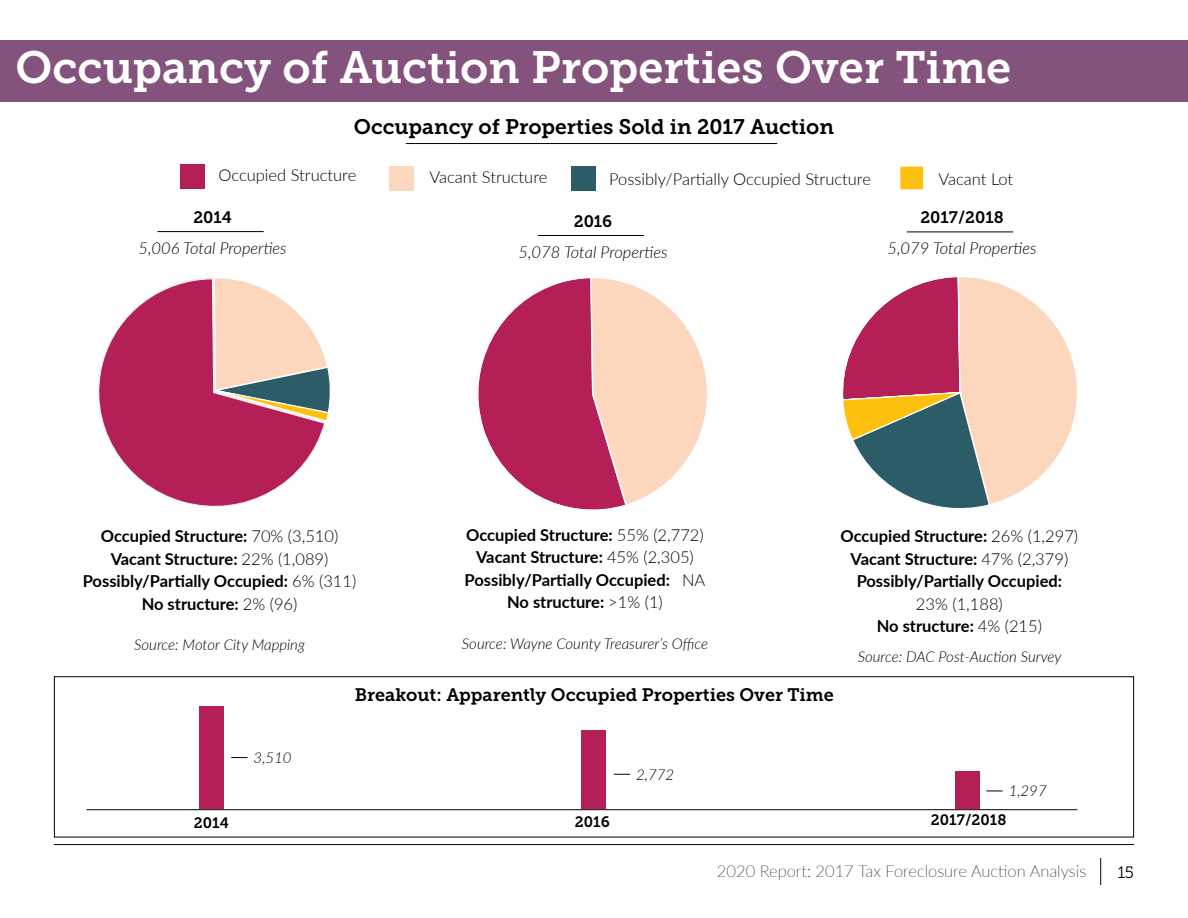
<style>
.page{position:relative;width:1188px;height:918px;background:#fff}
.page>*{position:absolute;margin:0;border:0;box-sizing:border-box;transform-origin:0 0}
.t1{font:45px "Museo Slab 700";color:#fff}
.t2{font:21px "Museo Slab 700";color:#000}
.t3{font:18px "Museo Slab 700";color:#000}
.t4{font:700 16.5px/22.5px "Lato";color:#000;text-align:center}
.t5{font:300 16.5px/22.5px "Lato";color:#000;text-align:center}
.t6{font:italic 300 16.5px "Lato";color:#000}
.t7{font:100 16.5px "Lato";color:#000}
.t8{font:16.5px "Museo Slab 700";color:#000}
.t9{font:16.5px "Museo Slab 300";color:#000}
.t10{font:italic 300 15px "Lato";color:#000}
.t11{font:15px "Museo Slab 700";color:#000}
.s1{font-weight:300}
.s2{font-weight:700}
</style>
<div class="page">
<svg style="left:1100px;top:858px;width:1px;height:27px"></svg>
<div style="left:0;top:40px;width:1188px;height:62px;background:#83527d"></div>
<svg style="left:158px;top:277px;width:108px;height:230px;background:#c55578"></svg>
<svg style="left:842px;top:277px;width:235px;height:231px"></svg>
<svg style="left:478px;top:278px;width:229px;height:232px"></svg>
<hr style="left:406px;top:143px;width:371px;height:1px;background:#000">
<hr style="left:538px;top:235px;width:106px;height:1px;background:#000">
<hr style="left:907px;top:232px;width:106px;height:1px;background:#000">
<div style="left:390px;top:166px;width:24px;height:24px;background:#fdd6be"></div>
<div style="left:572px;top:166px;width:24px;height:24px;background:#2b5c68"></div>
<div style="left:899px;top:165px;width:26px;height:26px;background:#fec00f;border:2px solid #fff"></div>
<hr style="left:54px;top:844px;width:1080px;height:1px;background:#000">
<svg style="left:158px;top:143px;width:248px;height:90px"></svg>
<div style="left:180px;top:164px;width:25px;height:25px;background:#b41f58"></div>
<svg style="left:98px;top:231px;width:60px;height:261px;fill:#b41f58"></svg>
<svg style="left:266px;top:226px;width:140px;height:269px"></svg>
<div style="left:200px;top:706px;width:24px;height:103px;background:#b41f58"></div>
<div style="left:581px;top:731px;width:24px;height:78px;background:#b41f58"></div>
<div style="left:955px;top:771px;width:25px;height:38px;background:#b41f58"></div>
<hr style="left:86px;top:809px;width:991px;height:1px;background:#000">
<div style="left:54px;top:676px;width:1080px;height:161px;border:1px solid #000"></div>
<svg style="left:231px;top:757px;width:16px;height:1px"></svg>
<svg style="left:614px;top:774px;width:16px;height:1px"></svg>
<svg style="left:986px;top:791px;width:17px;height:1px"></svg>
<h1 class="t1" style="left:16px;top:42px;width:997px">Occupancy of Auction Properties Over Time</h1>
<p class="t2" style="left:354px;top:115px;width:482px">Occupancy of Properties Sold in 2017 Auction</p>
<p class="t5" style="left:218px;top:164px;width:139px">Occupied Structure</p>
<p class="t8" style="left:193px;top:208px;width:40px">2014</p>
<p class="t6" style="left:139px;top:237px;width:150px">5,006 Total Properties</p>
<p class="t5" style="left:429px;top:165px;width:119px">Vacant Structure</p>
<p class="t5" style="left:609px;top:167px;width:263px">Possibly/Partially Occupied Structure</p>
<p class="t5" style="left:939px;top:167px;width:76px">Vacant Lot</p>
<p class="t8" style="left:574px;top:212px;width:40px">2016</p>
<p class="t6" style="left:519px;top:241px;width:150px">5,078 Total Properties</p>
<p class="t8" style="left:921px;top:208px;width:85px">2017/2018</p>
<p class="t6" style="left:888px;top:237px;width:150px">5,079 Total Properties</p>
<p class="t4" style="left:83px;top:524px;width:275px">Occupied Structure: <span class="s1">70% (3,510)<br></span>Vacant Structure: <span class="s1">22% (1,089)<br></span>Possibly/Partially Occupied: <span class="s1">6% (311)<br></span>No structure: <span class="s1">2% (96)</span></p>
<p class="t10" style="left:134px;top:634px;width:172px">Source: Motor City Mapping</p>
<p class="t4" style="left:465px;top:523px;width:242px">Occupied Structure: <span class="s1">55% (2,772)<br></span>Vacant Structure: <span class="s1">45% (2,305)<br></span>Possibly/Partially Occupied: <span class="s1">NA<br></span>No structure: <span class="s1">&gt;1% (1)</span></p>
<p class="t10" style="left:462px;top:633px;width:248px">Source: Wayne County Treasurer’s Office</p>
<p class="t4" style="left:841px;top:524px;width:239px">Occupied Structure: <span class="s1">26% (1,297)<br></span>Vacant Structure: <span class="s1">47% (2,379)<br></span>Possibly/Partially Occupied:</p>
<p class="t5" style="left:877px;top:592px;width:167px">23% (1,188)<br><span class="s2">No structure:</span> 4% (215)</p>
<p class="t10" style="left:858px;top:646px;width:205px">Source: DAC Post-Auction Survey</p>
<p class="t10" style="left:254px;top:747px;width:39px">3,510</p>
<p class="t3" style="left:355px;top:685px;width:481px">Breakout: Apparently Occupied Properties Over Time</p>
<p class="t10" style="left:636px;top:764px;width:39px">2,772</p>
<p class="t10" style="left:1009px;top:781px;width:39px">1,297</p>
<p class="t11" style="left:194px;top:814px;width:37px">2014</p>
<p class="t11" style="left:575px;top:813px;width:36px">2016</p>
<p class="t11" style="left:931px;top:812px;width:77px">2017/2018</p>
<p class="t7" style="left:717px;top:860px;width:371px">2020 Report: 2017 Tax Foreclosure Auction Analysis</p>
<p class="t9" style="left:1118px;top:863px;width:18px">15</p>
</div>
